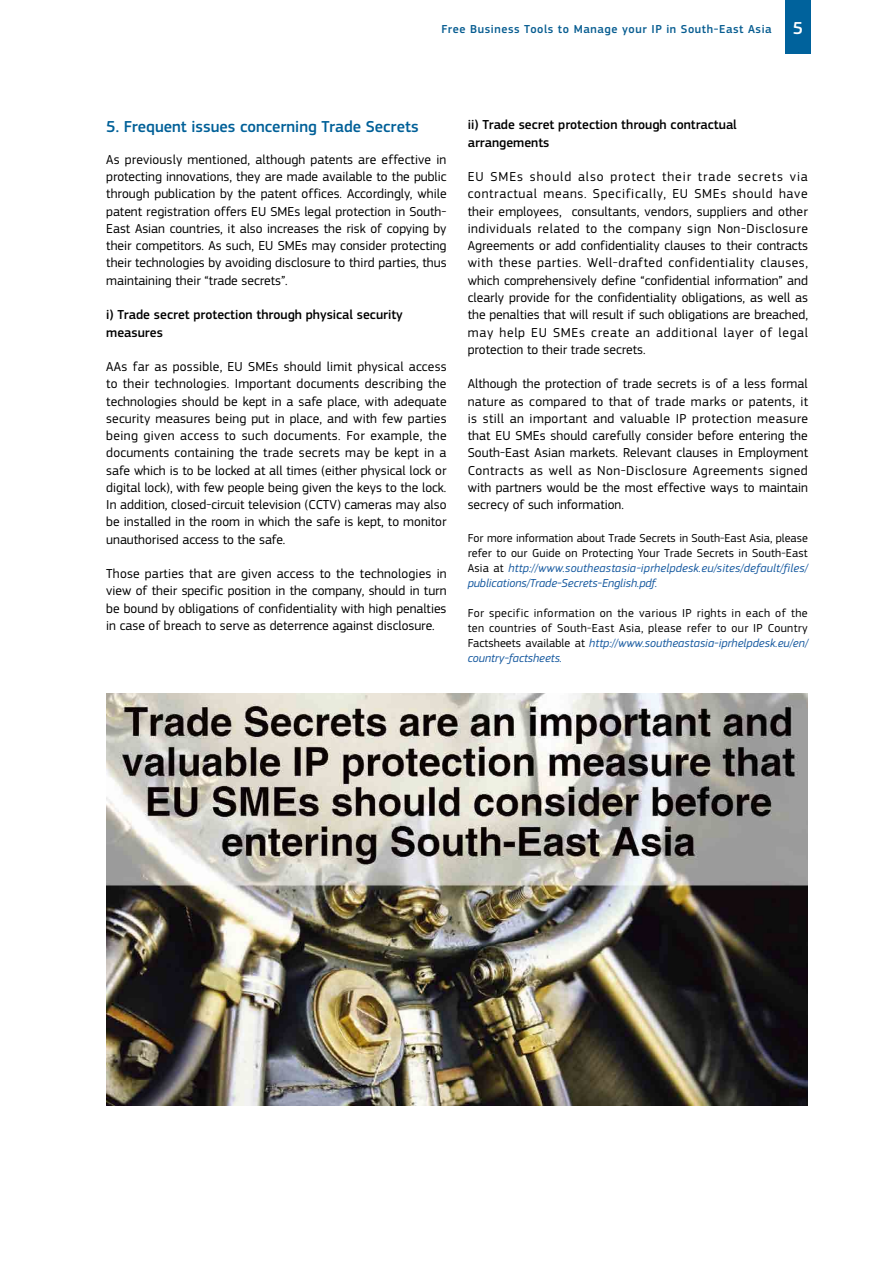
<style>
.page{position:relative;width:893px;height:1263px;background:#fff}
.page>*{position:absolute;margin:0;border:0;box-sizing:border-box;transform-origin:0 0}
.t1{font:500 16.5px "EC Square Sans Pro";color:#006098}
.t2{font:13.5px/17.2px "EC Square Sans Pro";color:#000;text-align:justify}
.t3{font:500 13.5px/17.2px "EC Square Sans Pro";color:#000}
.t4{font:12px/15px "EC Square Sans Pro";letter-spacing:.01em;color:#000;text-align:justify}
.t5{font:500 12px "EC Square Sans Pro";letter-spacing:.05em;color:#065c90}
.s1{font-size:18px;color:#fff}
.s2{font-style:italic;color:#16599f}
</style>
<div class="page">
<div style="left:786px;top:0;width:25px;height:53px;background:#00629c"></div>
<img style="left:106px;top:693px;width:702px;height:412px">
<p class="t5" style="left:441px;top:22px;width:363px">Free Business Tools to Manage your IP in South-East Asia <span class="s1">5</span></p>
<p class="t1" style="left:106px;top:117px;width:314px">5. Frequent issues concerning Trade Secrets</p>
<p class="t2" style="left:106px;top:151px;width:342px">As previously mentioned, although patents are effective in protecting innovations, they are made available to the public through publication by the patent offices. Accordingly, while patent registration offers EU SMEs legal protection in South-East Asian countries, it also increases the risk of copying by their competitors. As such, EU SMEs may consider protecting their technologies by avoiding disclosure to third parties, thus maintaining their “trade secrets”.</p>
<p class="t3" style="left:106px;top:306px;width:298px">i) Trade secret protection through physical security measures</p>
<p class="t2" style="left:106px;top:358px;width:342px">AAs far as possible, EU SMEs should limit physical access to their technologies. Important documents describing the technologies should be kept in a safe place, with adequate security measures being put in place, and with few parties being given access to such documents. For example, the documents containing the trade secrets may be kept in a safe which is to be locked at all times (either physical lock or digital lock), with few people being given the keys to the lock.<br>In addition, closed-circuit television (CCTV) cameras may also be installed in the room in which the safe is kept, to monitor unauthorised access to the safe.</p>
<p class="t2" style="left:106px;top:565px;width:342px">Those parties that are given access to the technologies in view of their specific position in the company, should in turn be bound by obligations of confidentiality with high penalties in case of breach to serve as deterrence against disclosure.</p>
<p class="t3" style="left:468px;top:117px;width:271px">ii) Trade secret protection through contractual arrangements</p>
<p class="t2" style="left:468px;top:168px;width:342px">EU SMEs should also protect their trade secrets via contractual means. Specifically, EU SMEs should have their employees, consultants, vendors, suppliers and other individuals related to the company sign Non-Disclosure Agreements or add confidentiality clauses to their contracts with these parties. Well-drafted confidentiality clauses, which comprehensively define “confidential information” and clearly provide for the confidentiality obligations, as well as the penalties that will result if such obligations are breached, may help EU SMEs create an additional layer of legal protection to their trade secrets.</p>
<p class="t2" style="left:468px;top:375px;width:342px">Although the protection of trade secrets is of a less formal nature as compared to that of trade marks or patents, it is still an important and valuable IP protection measure that EU SMEs should carefully consider before entering the South-East Asian markets. Relevant clauses in Employment Contracts as well as Non-Disclosure Agreements signed with partners would be the most effective ways to maintain secrecy of such information.</p>
<p class="t4" style="left:468px;top:531px;width:342px">For more information about Trade Secrets in South-East Asia, please refer to our Guide on Protecting Your Trade Secrets in South-East Asia at <span class="s2">http://www.southeastasia-iprhelpdesk.eu/sites/default/files/ publications/Trade-Secrets-English.pdf.</span></p>
<p class="t4" style="left:468px;top:606px;width:342px">For specific information on the various IP rights in each of the ten countries of South-East Asia, please refer to our IP Country Factsheets available at <span class="s2">http://www.southeastasia-iprhelpdesk.eu/en/ country-factsheets.</span></p>
</div>
